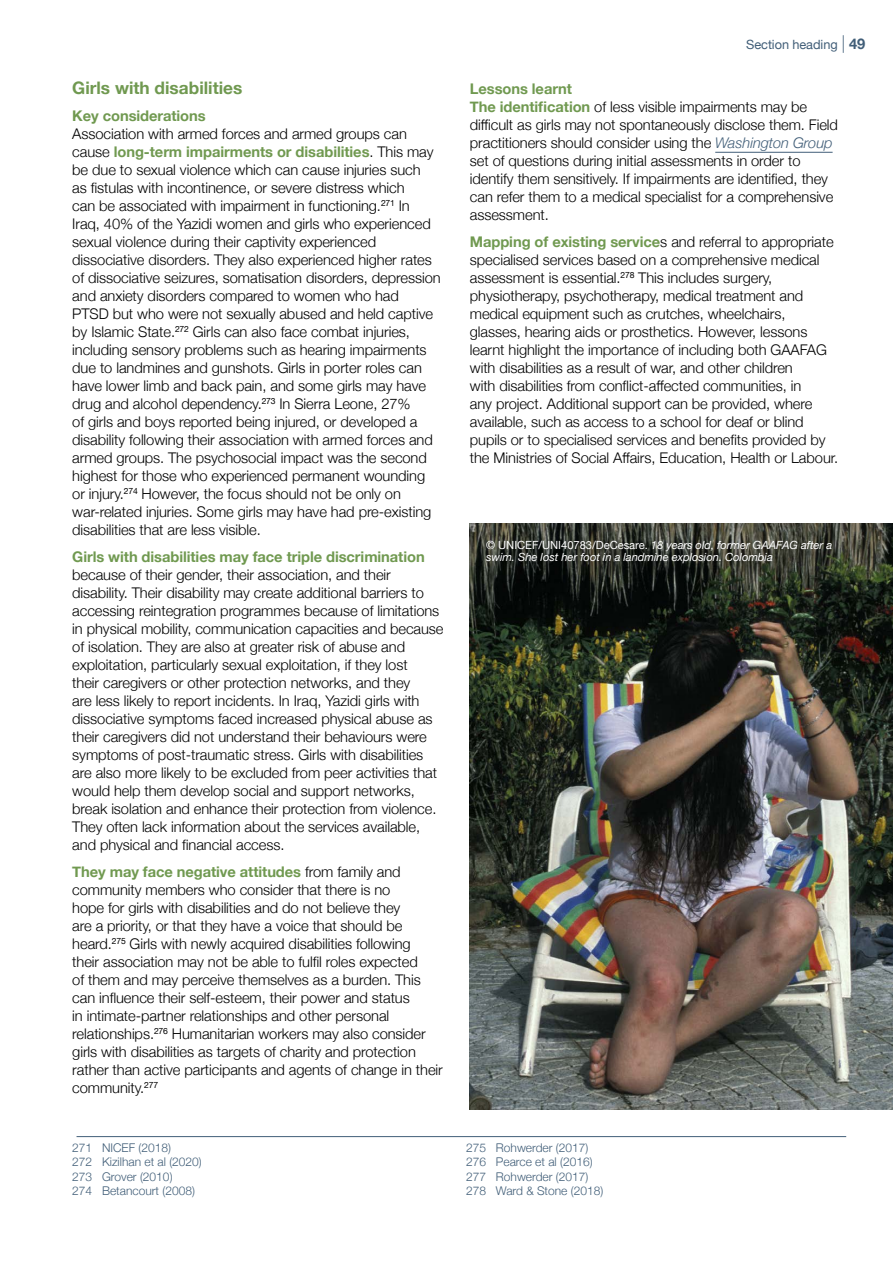
<style>
.page{position:relative;width:893px;height:1263px;background:#fff}
.page>*{position:absolute;margin:0;border:0;box-sizing:border-box;transform-origin:0 0}
.level_2_section_4{font:700 17.25px "Helvetica Neue";color:#709950}
.Oskar_-_body_text{font:300 14.7px/18px "Helvetica Neue";letter-spacing:-.005em;color:#000}
.level_3_section_4{font:700 14.7px "Helvetica Neue";letter-spacing:-.005em;color:#709950}
.t1{font:12.75px "Helvetica Neue";letter-spacing:-.005em;color:#415e78}
.t2{font:300 12px "Helvetica Neue";color:#415e78}
.Oskar_-_body_text-2{font:italic 11.25px/12.8px "Helvetica Neue";letter-spacing:-.005em;color:#fff}
.s1{font-weight:700;color:#709950}
.s2{font-weight:300;font-size:17.7px}
.s3{font-weight:700;font-size:14.7px}
.s4{font-style:italic;color:#415e78}
.s5{font-style:normal}
</style>
<div class="page">
<hr style="left:715px;top:152px;width:118px;height:1px;background:#415e78">
<hr style="left:77px;top:1136px;width:769px;height:1px;background:#415e78">
<img style="left:470px;top:523px;width:423px;height:587px">
<div style="left:486px;top:539px;width:367px;height:45px;background:#000;opacity:.6"></div>
<p class="level_2_section_4" style="left:72px;top:74px;width:172px">Girls with disabilities</p>
<p class="level_3_section_4" style="left:72px;top:104px;width:135px">Key considerations</p>
<p class="Oskar_-_body_text" style="left:72px;top:123px;width:370px">Association with armed forces and armed groups can cause <span class="s1">long-term impairments or disabilities</span>. This may be due to sexual violence which can cause injuries such<br>as fistulas with incontinence, or severe distress which<br>can be associated with impairment in functioning.<sup>271</sup> In Iraq, 40% of the Yazidi women and girls who experienced sexual violence during their captivity experienced dissociative disorders. They also experienced higher rates of dissociative seizures, somatisation disorders, depression and anxiety disorders compared to women who had<br>PTSD but who were not sexually abused and held captive by Islamic State.<sup>272</sup> Girls can also face combat injuries, including sensory problems such as hearing impairments due to landmines and gunshots. Girls in porter roles can have lower limb and back pain, and some girls may have drug and alcohol dependency.<sup>273</sup> In Sierra Leone, 27%<br>of girls and boys reported being injured, or developed a disability following their association with armed forces and armed groups. The psychosocial impact was the second highest for those who experienced permanent wounding or injury.<sup>274</sup> However, the focus should not be only on war-related injuries. Some girls may have had pre-existing disabilities that are less visible.</p>
<p class="Oskar_-_body_text" style="left:72px;top:546px;width:373px"><span class="s1">Girls with disabilities may face triple discrimination </span>because of their gender, their association, and their disability. Their disability may create additional barriers to accessing reintegration programmes because of limitations in physical mobility, communication capacities and because of isolation. They are also at greater risk of abuse and exploitation, particularly sexual exploitation, if they lost<br>their caregivers or other protection networks, and they<br>are less likely to report incidents. In Iraq, Yazidi girls with dissociative symptoms faced increased physical abuse as their caregivers did not understand their behaviours were symptoms of post-traumatic stress. Girls with disabilities are also more likely to be excluded from peer activities that would help them develop social and support networks, break isolation and enhance their protection from violence.<br>They often lack information about the services available, and physical and financial access.</p>
<p class="Oskar_-_body_text" style="left:72px;top:861px;width:372px"><span class="s1">They may face negative attitudes</span> from family and community members who consider that there is no<br>hope for girls with disabilities and do not believe they<br>are a priority, or that they have a voice that should be heard.<sup>275</sup> Girls with newly acquired disabilities following<br>their association may not be able to fulfil roles expected<br>of them and may perceive themselves as a burden. This can influence their self-esteem, their power and status<br>in intimate-partner relationships and other personal relationships.<sup>276</sup> Humanitarian workers may also consider girls with disabilities as targets of charity and protection rather than active participants and agents of change in their community.<sup>277</sup></p>
<p class="t2" style="left:72px;top:1138px;width:100px">271 NICEF (2018)</p>
<p class="t2" style="left:72px;top:1152px;width:131px">272 Kizilhan et al (2020)</p>
<p class="t2" style="left:72px;top:1167px;width:102px">273 Grover (2010)</p>
<p class="t2" style="left:72px;top:1181px;width:124px">274 Betancourt (2008)</p>
<p class="t1" style="left:746px;top:35px;width:121px">Section heading <span class="s2">|</span> <span class="s3">49</span></p>
<p class="level_3_section_4" style="left:470px;top:77px;width:104px">Lessons learnt</p>
<p class="Oskar_-_body_text" style="left:470px;top:96px;width:370px"><span class="s1">The identification</span> of less visible impairments may be difficult as girls may not spontaneously disclose them. Field practitioners should consider using the <span class="s4">Washington Group </span>set of questions during initial assessments in order to identify them sensitively. If impairments are identified, they can refer them to a medical specialist for a comprehensive assessment.</p>
<p class="Oskar_-_body_text" style="left:470px;top:231px;width:370px"><span class="s1">Mapping of existing service</span>s and referral to appropriate specialised services based on a comprehensive medical assessment is essential.<sup>278</sup> This includes surgery, physiotherapy, psychotherapy, medical treatment and medical equipment such as crutches, wheelchairs, glasses, hearing aids or prosthetics. However, lessons learnt highlight the importance of including both GAAFAG with disabilities as a result of war, and other children<br>with disabilities from conflict-affected communities, in<br>any project. Additional support can be provided, where available, such as access to a school for deaf or blind pupils or to specialised services and benefits provided by the Ministries of Social Affairs, Education, Health or Labour.</p>
<p class="Oskar_-_body_text-2" style="left:486px;top:539px;width:347px"><span class="s5">© UNICEF/UNI40783/DeCesare.</span> 18 years old, former GAAFAG after a swim. She lost her foot in a landmine explosion. Colombia</p>
<p class="t2" style="left:466px;top:1138px;width:124px">275 Rohwerder (2017)</p>
<p class="t2" style="left:466px;top:1152px;width:128px">276 Pearce et al (2016)</p>
<p class="t2" style="left:466px;top:1167px;width:124px">277 Rohwerder (2017)</p>
<p class="t2" style="left:466px;top:1181px;width:139px">278 Ward &amp; Stone (2018)</p>
</div>
